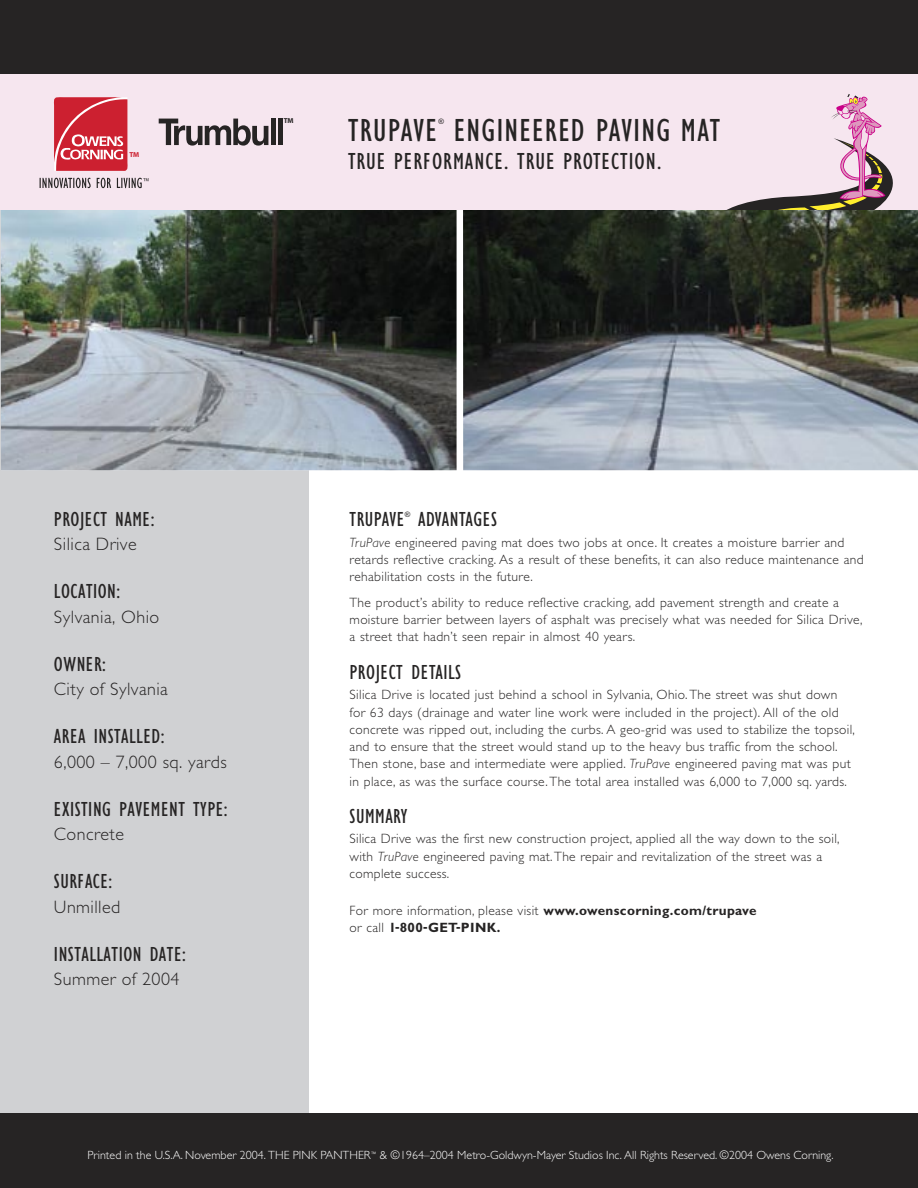
<style>
.page{position:relative;width:918px;height:1188px;background:#fff}
.page>*{position:absolute;margin:0;border:0;box-sizing:border-box;transform-origin:0 0}
.t1{font:condensed 33px "Gill Sans";letter-spacing:.04em;color:#262424}
.t2{font:condensed 24px "Gill Sans";letter-spacing:.04em;color:#262424}
.Copy_10_5_17_Space_after_08{font:condensed 21px "Gill Sans";letter-spacing:.025em;color:#262424}
.SubHead_14_11_25{font:condensed 21px "Gill Sans";letter-spacing:.025em;color:#262424}
.Copy_10_5_17_Space_after_08-2{font:300 18px "Gill Sans";letter-spacing:.025em;color:#262424}
.Copy_9_11_5{font:300 13.5px/17.2px "Gill Sans";letter-spacing:.025em;color:#262424}
.Copy_9_11_5-2{font:700 13.5px/17.2px "Gill Sans";letter-spacing:.025em;color:#262424}
.t3{font:300 12px "Gill Sans";color:#fff}
.SubHead_14_11_25-2{font:condensed 7.5px "Gill Sans";color:#262424}
.t4{font:700 7.2px "Myriad";color:#cc2030}
.t5{font:700 7.2px "Myriad";color:#262424}
.s1{font-style:italic}
.s2{font-weight:300}
</style>
<div class="page">
<div style="left:0;top:104px;width:309px;height:1050px;background:#d0d1d3"></div>
<img style="left:1px;top:209px;width:456px;height:261px">
<img style="left:463px;top:209px;width:455px;height:261px">
<div style="left:0;top:0;width:918px;height:74px;background:#262424"></div>
<div style="left:0;top:74px;width:918px;height:135px;background:#f6e6ef"></div>
<svg style="left:40px;top:178px;width:109px;height:10px"></svg>
<svg style="left:159px;top:119px;width:109px;height:27px"></svg>
<hr style="left:271px;top:119px;width:4px;height:26px;background:#262424">
<div style="left:278px;top:119px;width:5px;height:26px;background:#262424"></div>
<svg style="left:54px;top:97px;width:74px;height:74px"></svg>
<div style="left:0;top:1114px;width:918px;height:74px;background:#262424"></div>
<svg style="left:729px;top:94px;width:164px;height:115px"></svg>
<p class="t4" style="left:129px;top:150px;width:11px">TM</p>
<p class="t5" style="left:284px;top:117px;width:11px">TM</p>
<p class="t1" style="left:348px;top:112px;width:91px">TRUPAVE</p>
<p class="SubHead_14_11_25-2" style="left:439px;top:117px;width:7px">®</p>
<p class="t1" style="left:454px;top:112px;width:268px">ENGINEERED PAVING MAT</p>
<p class="t2" style="left:348px;top:149px;width:315px">TRUE PERFORMANCE. TRUE PROTECTION.</p>
<p class="Copy_10_5_17_Space_after_08" style="left:54px;top:508px;width:102px">PROJECT NAME:</p>
<p class="Copy_10_5_17_Space_after_08-2" style="left:54px;top:534px;width:84px">Silica Drive</p>
<p class="Copy_10_5_17_Space_after_08" style="left:54px;top:580px;width:68px">LOCATION:</p>
<p class="Copy_10_5_17_Space_after_08-2" style="left:54px;top:607px;width:107px">Sylvania, Ohio</p>
<p class="Copy_10_5_17_Space_after_08" style="left:54px;top:653px;width:54px">OWNER:</p>
<p class="Copy_10_5_17_Space_after_08-2" style="left:54px;top:679px;width:115px">City of Sylvania</p>
<p class="Copy_10_5_17_Space_after_08" style="left:54px;top:725px;width:112px">AREA INSTALLED:</p>
<p class="Copy_10_5_17_Space_after_08-2" style="left:54px;top:752px;width:174px">6,000 – 7,000 sq. yards</p>
<p class="Copy_10_5_17_Space_after_08" style="left:54px;top:798px;width:175px">EXISTING PAVEMENT TYPE:</p>
<p class="Copy_10_5_17_Space_after_08-2" style="left:54px;top:824px;width:72px">Concrete</p>
<p class="Copy_10_5_17_Space_after_08" style="left:54px;top:870px;width:60px">SURFACE:</p>
<p class="Copy_10_5_17_Space_after_08-2" style="left:54px;top:897px;width:68px">Unmilled</p>
<p class="Copy_10_5_17_Space_after_08" style="left:54px;top:943px;width:133px">INSTALLATION DATE:</p>
<p class="Copy_10_5_17_Space_after_08-2" style="left:54px;top:969px;width:127px">Summer of 2004</p>
<p class="SubHead_14_11_25" style="left:350px;top:508px;width:56px">TRUPAVE</p>
<p class="SubHead_14_11_25-2" style="left:405px;top:510px;width:7px">®</p>
<p class="SubHead_14_11_25" style="left:418px;top:508px;width:80px">ADVANTAGES</p>
<p class="Copy_9_11_5" style="left:350px;top:534px;width:516px"><span class="s1">TruPave</span> engineered paving mat does two jobs at once. It creates a moisture barrier and retards reflective cracking. As a result of these benefits, it can also reduce maintenance and rehabilitation costs in the future.</p>
<p class="Copy_9_11_5" style="left:350px;top:594px;width:515px">The product’s ability to reduce reflective cracking, add pavement strength and create a moisture barrier between layers of asphalt was precisely what was needed for Silica Drive, a street that hadn’t seen repair in almost 40 years.</p>
<p class="SubHead_14_11_25" style="left:350px;top:660px;width:113px">PROJECT DETAILS</p>
<p class="Copy_9_11_5" style="left:350px;top:686px;width:507px">Silica Drive is located just behind a school in Sylvania, Ohio. The street was shut down for 63 days (drainage and water line work were included in the project). All of the old concrete was ripped out, including the curbs. A geo-grid was used to stabilize the topsoil, and to ensure that the street would stand up to the heavy bus traffic from the school.<br>Then stone, base and intermediate were applied. <span class="s1">TruPave</span> engineered paving mat was put in place, as was the surface course. The total area installed was 6,000 to 7,000 sq. yards.</p>
<p class="SubHead_14_11_25" style="left:350px;top:804px;width:59px">SUMMARY</p>
<p class="Copy_9_11_5" style="left:350px;top:830px;width:491px">Silica Drive was the first new construction project, applied all the way down to the soil, with <span class="s1">TruPave</span> engineered paving mat. The repair and revitalization of the street was a complete success.</p>
<p class="Copy_9_11_5-2" style="left:350px;top:902px;width:409px"><span class="s2">For more information, please visit</span> www.owenscorning.com/trupave <span class="s2">or call</span> 1-800-GET-PINK.</p>
<p class="t3" style="left:87px;top:1149px;width:748px">Printed in the U.S.A. November 2004. THE PINK PANTHER<sup>™</sup> &amp; ©1964–2004 Metro-Goldwyn-Mayer Studios Inc. All Rights Reserved. ©2004 Owens Corning.</p>
</div>
